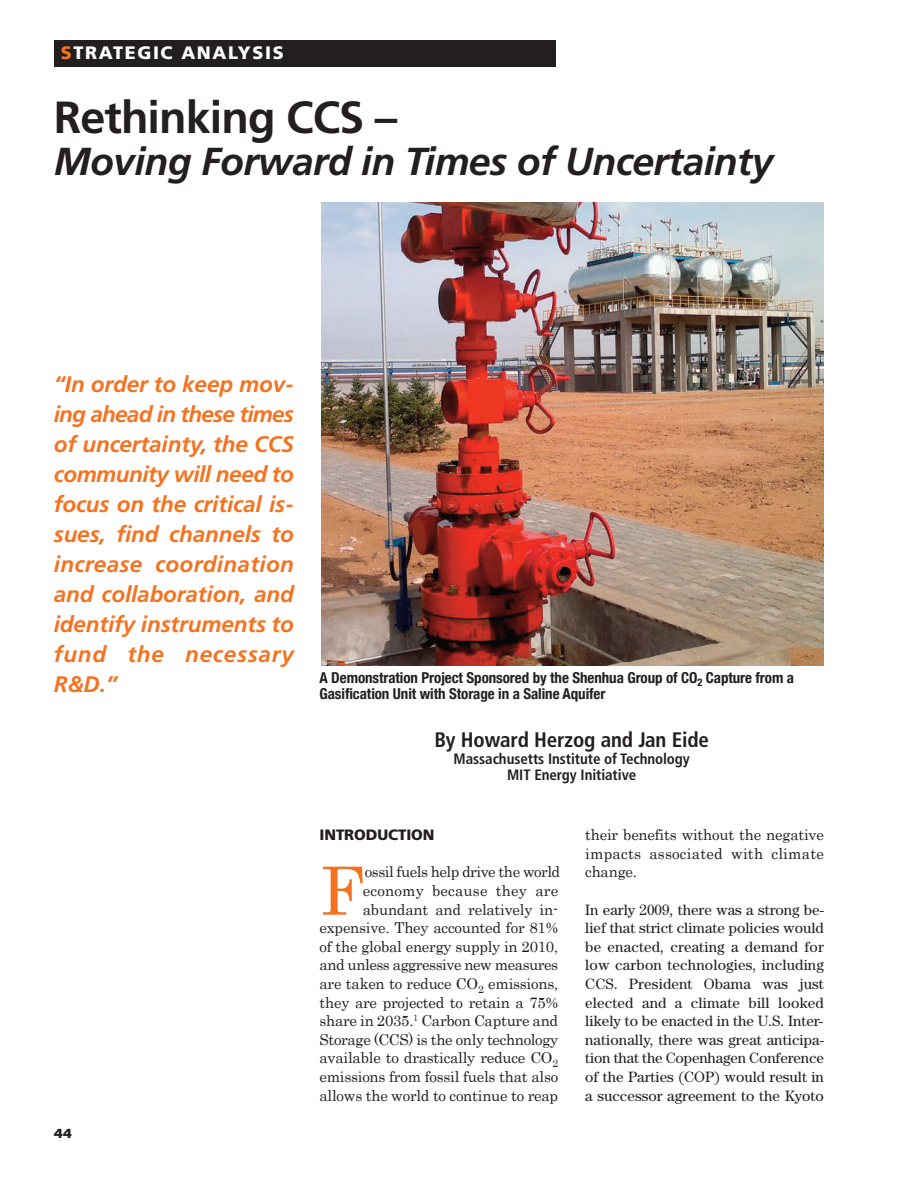
<style>
.page{position:relative;width:905px;height:1188px;background:#fff}
.page>*{position:absolute;margin:0;border:0;box-sizing:border-box;transform-origin:0 0}
.t1{font:66.45px "Century";color:#f47321}
.t2{font:700 45px "Frutiger";letter-spacing:-.02em;color:#231f20}
.t3{font:italic 700 39px "Frutiger";letter-spacing:-.015em;color:#231f20}
.t4{font:italic 700 22.5px/30px "Frutiger";letter-spacing:-.005em;color:#f47321;text-align:justify}
.t5{font:700 condensed 21px "Frutiger";letter-spacing:-.005em;color:#231f20}
.t6{font:900 18px "Frutiger";letter-spacing:.09em;color:#fff}
.t7{font:15px/18.6px "Century";letter-spacing:-.015em;color:#231f20;text-align:right}
.t8{font:15px/18.6px "Century";color:#231f20;text-align:justify}
.t9{font:700 condensed 15px/16.5px "Helvetica Neue";letter-spacing:-.005em;color:#231f20}
.t10{font:700 condensed 15px/16.5px "Frutiger";letter-spacing:-.005em;color:#231f20;text-align:center}
.t11{font:900 15px "Frutiger";letter-spacing:-.005em;color:#231f20}
.t12{font:700 13.5px "Folio";color:#231f20}
.s1{color:#f47321}
</style>
<div class="page">
<img style="left:322px;top:202px;width:501px;height:463px">
<div style="left:54px;top:40px;width:501px;height:27px;background:#231f20"></div>
<p class="t6" style="left:61px;top:45px;width:224px"><span class="s1">S</span>TRATEGIC ANALYSIS</p>
<h2 class="t2" style="left:54px;top:99px;width:345px">Rethinking CCS –</h2>
<h3 class="t3" style="left:54px;top:146px;width:721px">Moving Forward in Times of Uncertainty</h3>
<h3 class="t4" style="left:54px;top:371px;width:242px">“In order to keep mov&shy;ing ahead in these times of uncertainty, the CCS community will need to focus on the critical is&shy;sues, find channels to increase coordination and collaboration, and identify instruments to fund the necessary R&amp;D.”</h3>
<p class="t12" style="left:54px;top:1129px;width:20px">44</p>
<p class="t9" style="left:319px;top:669px;width:476px">A Demonstration Project Sponsored by the Shenhua Group of CO<sub>2</sub> Capture from a<br>Gasification Unit with Storage in a Saline Aquifer</p>
<h3 class="t5" style="left:434px;top:732px;width:276px">By Howard Herzog and Jan Eide</h3>
<p class="t10" style="left:453px;top:752px;width:238px">Massachusetts Institute of Technology<br>MIT Energy Initiative</p>
<p class="t11" style="left:319px;top:829px;width:116px">INTRODUCTION</p>
<h1 class="t1" style="left:319px;top:849px;width:46px">F</h1>
<p class="t7" style="left:319px;top:862px;width:242px">ossil fuels help drive the world economy because they are abundant and relatively in&shy;expensive. They accounted for 81% of the global energy supply in 2010, and unless aggressive new measures are taken to reduce CO<sub>2</sub> emissions, they are projected to retain a 75% share in 2035.<sup>1</sup> Carbon Capture and Storage (CCS) is the only technology available to drastically reduce CO<sub>2 </sub>emissions from fossil fuels that also allows the world to continue to reap</p>
<p class="t7" style="left:585px;top:825px;width:240px;text-align:justify">their benefits without the negative impacts associated with climate change.</p>
<p class="t8" style="left:585px;top:902px;width:240px">In early 2009, there was a strong be&shy;lief that strict climate policies would be enacted, creating a demand for low carbon technologies, including CCS. President Obama was just elected and a climate bill looked likely to be enacted in the U.S. Inter&shy;nationally, there was great anticipa&shy;tion that the Copenhagen Conference of the Parties (COP) would result in a successor agreement to the Kyoto</p>
</div>
